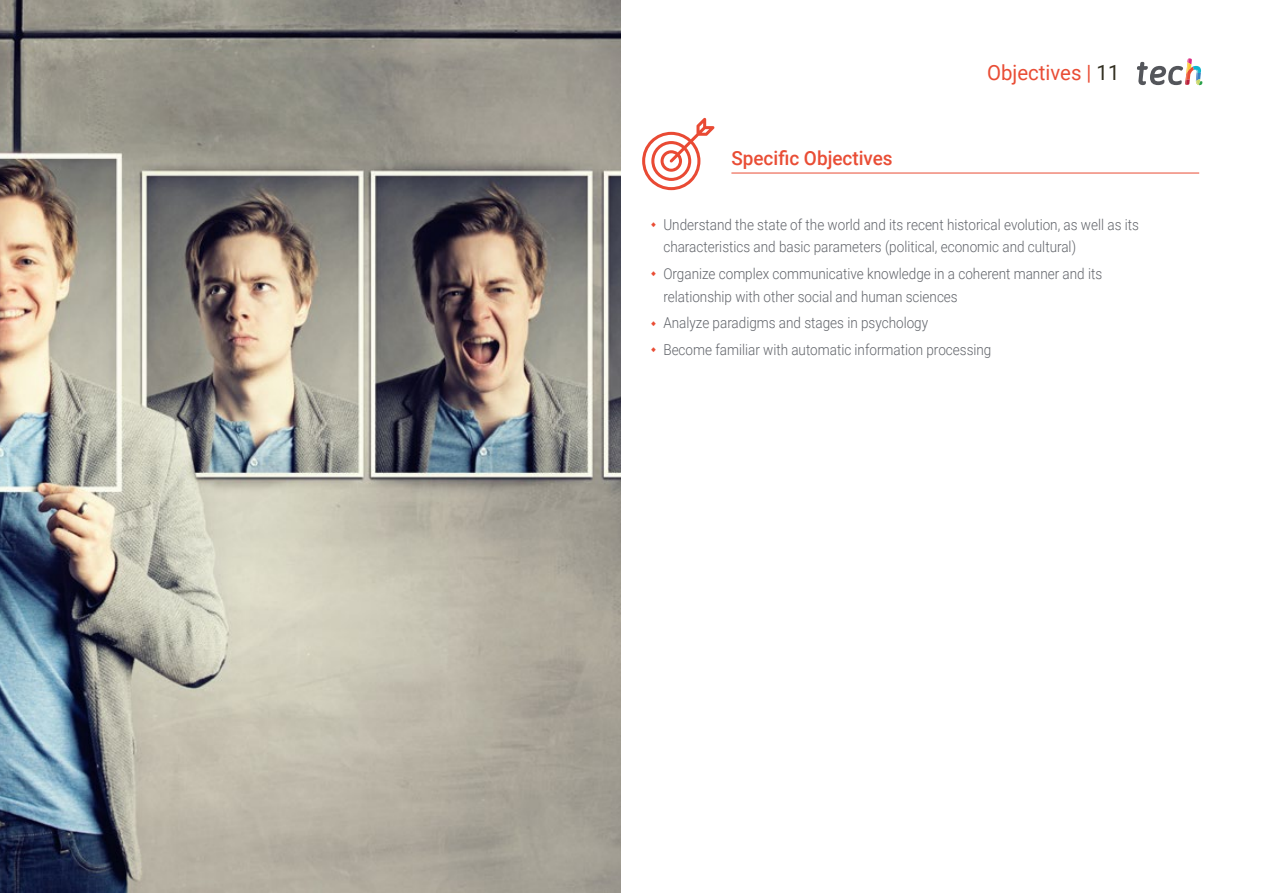
<style>
.page{position:relative;width:1263px;height:893px;background:#fff}
.page>*{position:absolute;margin:0;border:0;box-sizing:border-box;transform-origin:0 0}
.t1{font:21px "Roboto";color:#e94d35}
.t2{font:500 19.5px "Roboto";color:#e94d35}
.t3{font:300 15px/22.5px "Roboto";color:#61646a;scale:.9 1}
.s1{color:#312e20}
</style>
<div class="page">
<svg style="left:642px;top:118px;width:72px;height:72px"></svg>
<hr style="left:731px;top:173px;width:468px;height:1px;background:#e94d35">
<img style="left:0;top:0;width:621px;height:893px">
<svg style="left:1137px;top:58px;width:65px;height:28px"></svg>
<h2 class="t2" style="left:731px;top:144px;width:163px">Specific Objectives</h2>
<h1 class="t1" style="left:987px;top:57px;width:134px">Objectives | <span class="s1">11</span></h1>
<p class="t3" style="left:663px;top:213px;width:530px">Understand the state of the world and its recent historical evolution, as well as its characteristics and basic parameters (political, economic and cultural)</p>
<p class="t3" style="left:663px;top:262px;width:489px">Organize complex communicative knowledge in a coherent manner and its relationship with other social and human sciences</p>
<p class="t3" style="left:663px;top:309px;width:366px;line-height:26.7px">Analyze paradigms and stages in psychology<br>Become familiar with automatic information processing</p>
</div>
